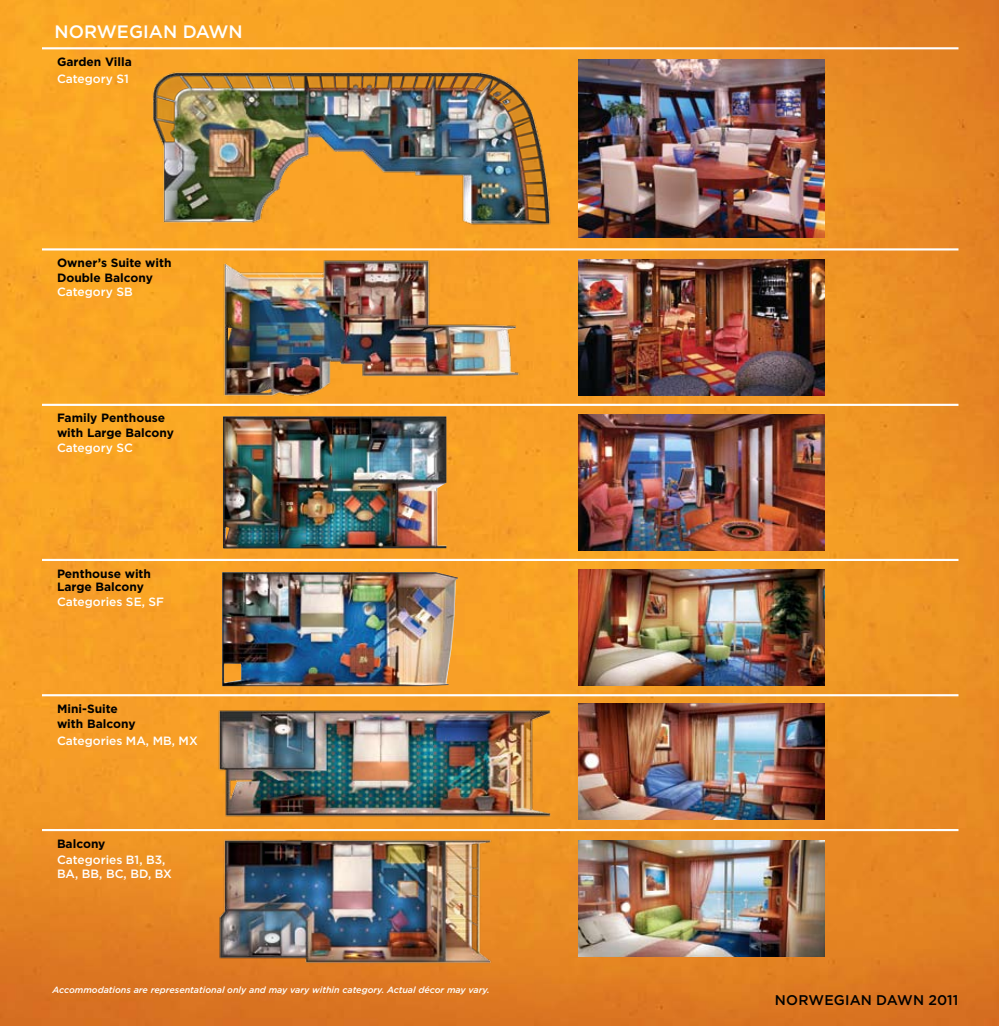
<style>
.page{position:relative;width:999px;height:1026px;background:#fff}
.page>*{position:absolute;margin:0;border:0;box-sizing:border-box;transform-origin:0 0}
.t1{font:500 18px "Gotham";color:#fff}
.t2{font:500 14.1px "Gotham";letter-spacing:.01em;color:#000}
.t3{font:700 12px/15px "Gotham";color:#000}
.t4{font:500 12px/13.5px "Gotham";color:#fff}
.t5{font:italic 500 9px "Gotham";color:#fff}
</style>
<div class="page">
<img style="left:0;top:0;width:999px;height:1026px">
<hr style="left:42px;top:829px;width:917px;height:2px;background:#fff">
<hr style="left:42px;top:694px;width:917px;height:2px;background:#fff">
<hr style="left:42px;top:559px;width:917px;height:2px;background:#fff">
<hr style="left:42px;top:404px;width:917px;height:2px;background:#fff">
<hr style="left:42px;top:248px;width:917px;height:3px;background:#fff">
<hr style="left:42px;top:47px;width:917px;height:2px;background:#fff">
<img style="left:212px;top:704px;width:351px;height:117px">
<img style="left:215px;top:836px;width:285px;height:130px">
<img style="left:142px;top:64px;width:415px;height:166px">
<img style="left:222px;top:572px;width:236px;height:114px">
<img style="left:223px;top:416px;width:223px;height:133px">
<img style="left:217px;top:255px;width:310px;height:147px">
<img style="left:578px;top:59px;width:246px;height:179px">
<img style="left:578px;top:260px;width:246px;height:136px">
<img style="left:578px;top:414px;width:246px;height:136px">
<img style="left:578px;top:569px;width:246px;height:117px">
<img style="left:578px;top:704px;width:246px;height:116px">
<img style="left:578px;top:841px;width:246px;height:116px">
<h1 class="t1" style="left:55px;top:21px;width:16px">NORWE</h1>
<h1 class="t1" style="left:129px;top:21px;width:83px">GIAN DAWN</h1>
<p class="t3" style="left:57px;top:54px;width:76px">Garden Villa</p>
<p class="t4" style="left:57px;top:72px;width:73px">Category S1</p>
<p class="t3" style="left:57px;top:255px;width:116px">Owner’s Suite with<br>Double Balcony</p>
<p class="t4" style="left:57px;top:285px;width:69px">Category SB</p>
<p class="t3" style="left:57px;top:410px;width:119px">Family Penthouse with Large Balcony</p>
<p class="t4" style="left:57px;top:440px;width:77px">Category SC</p>
<p class="t3" style="left:57px;top:566px;width:96px;line-height:13.5px">Penthouse with<br>Large Balcony</p>
<p class="t4" style="left:57px;top:594px;width:100px">Categories SE, SF</p>
<p class="t3" style="left:57px;top:701px;width:80px">Mini-Suite with Balcony</p>
<p class="t4" style="left:57px;top:734px;width:142px">Categories MA, MB, M X</p>
<p class="t3" style="left:57px;top:836px;width:50px">Balcony</p>
<p class="t4" style="left:57px;top:853px;width:117px">Categories B1, B3,<br>BA, BB, BC, BD, BX</p>
<p class="t5" style="left:52px;top:984px;width:439px">Accommodations are representational only and may vary within category. Actual décor may vary.</p>
<p class="t2" style="left:775px;top:992px;width:185px">NORWEGIAN DAWN 2011</p>
</div>
